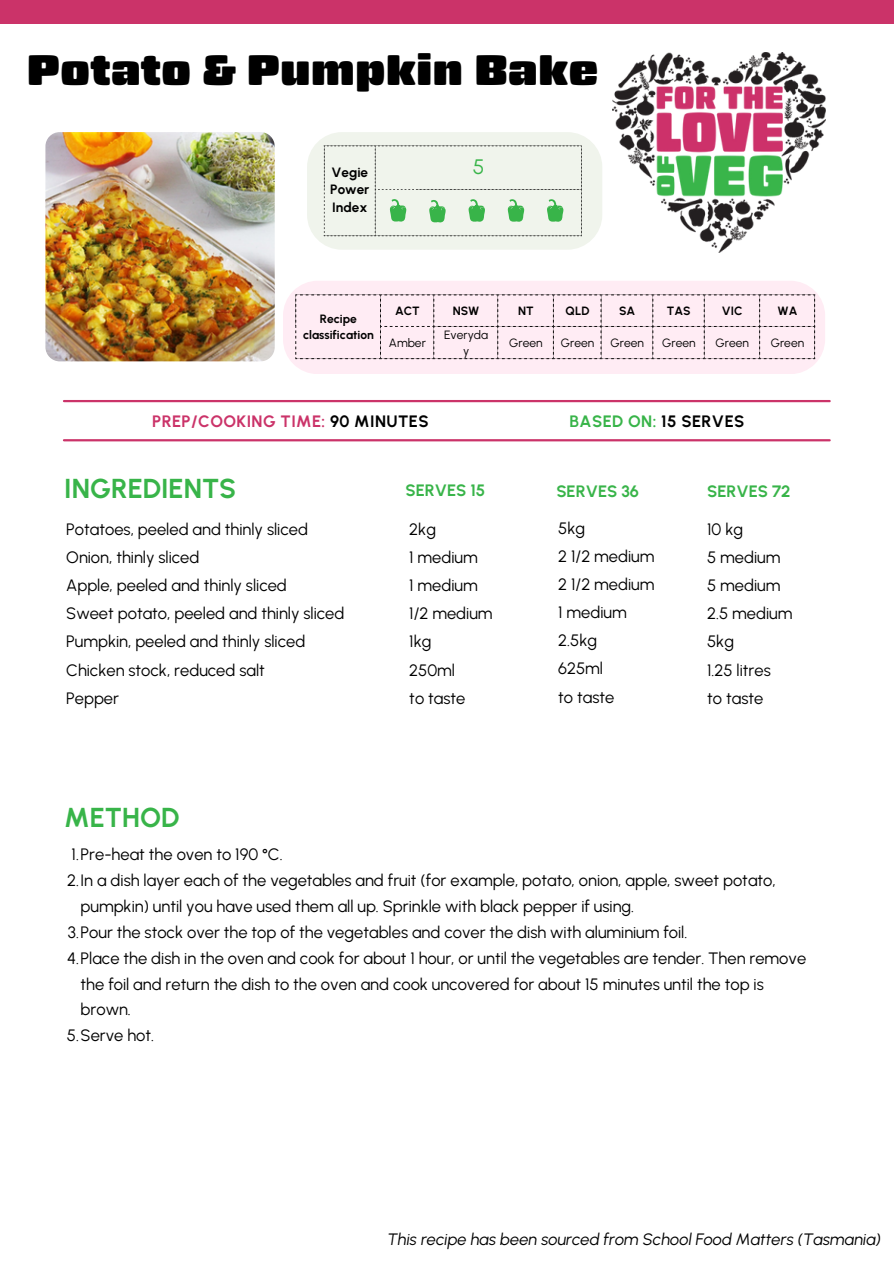
<style>
.page{position:relative;width:894px;height:1264px;background:#fff}
.page>*{position:absolute;margin:0;border:0;box-sizing:border-box;transform-origin:0 0}
.t1{font:42.6px "Gigalypse";color:#000}
.t2{font:700 27.3px "Urbanist";color:#38b449}
.t3{font:20.85px "Urbanist";color:#38b449}
.t4{font:16.5px/25.8px "Urbanist";color:#000}
.t5{font:italic 16.5px "Urbanist";color:#000}
.t6{font:700 16.5px "Urbanist";letter-spacing:.025em;color:#cb3369}
.t7{font:700 16.5px "Urbanist";color:#38b449}
.t8{font:700 16.5px "Urbanist";letter-spacing:.025em;color:#38b449}
.t9{font:700 13.5px/17.9px "Urbanist";color:#000;text-align:justify}
.t10{font:12px/16px "Urbanist";color:#000;text-align:center}
.t11{font:700 12px/16px "Urbanist";color:#000;text-align:center}
.s1{color:#000}
</style>
<div class="page">
<img style="left:45px;top:132px;width:230px;height:229px;border-radius:14px">
<hr style="left:64px;top:439px;width:765px;height:2px;background:#cb3369">
<img style="left:612px;top:53px;width:213px;height:199px">
<div style="left:0;top:0;width:893px;height:24px;background:#cb3369"></div>
<hr style="left:64px;top:400px;width:765px;height:2px;background:#cb3369">
<svg style="left:283px;top:281px;width:541px;height:93px;background:#feecf3"></svg>
<svg style="left:295px;top:294px;width:519px;height:65px;background:#f5e3eb"></svg>
<div style="left:307px;top:132px;width:295px;height:118px;background:#f0f4ec;border-radius:35px"></div>
<svg style="left:324px;top:146px;width:258px;height:90px"></svg>
<p class="t1" style="left:27px;top:50px;width:573px">Potato &amp; Pumpkin Bake</p>
<p class="t9" style="left:330px;top:163px;width:41px">Vegie Power Index</p>
<p class="t3" style="left:472px;top:154px;width:13px">5</p>
<p class="t11" style="left:303px;top:311px;width:72px">Recipe classification</p>
<p class="t11" style="left:395px;top:303px;width:26px">ACT</p>
<p class="t11" style="left:452px;top:303px;width:28px">NSW</p>
<p class="t11" style="left:518px;top:303px;width:17px">NT</p>
<p class="t11" style="left:565px;top:303px;width:25px">QLD</p>
<p class="t11" style="left:619px;top:303px;width:18px">SA</p>
<p class="t11" style="left:666px;top:303px;width:25px">TAS</p>
<p class="t11" style="left:721px;top:303px;width:22px">VIC</p>
<p class="t11" style="left:777px;top:303px;width:21px">WA</p>
<p class="t10" style="left:389px;top:334px;width:38px">Amber</p>
<p class="t10" style="left:444px;top:326px;width:45px">Everyda y</p>
<p class="t10" style="left:509px;top:334px;width:35px">Green</p>
<p class="t10" style="left:560px;top:334px;width:35px">Green</p>
<p class="t10" style="left:610px;top:334px;width:35px">Green</p>
<p class="t10" style="left:662px;top:334px;width:35px">Green</p>
<p class="t10" style="left:715px;top:334px;width:35px">Green</p>
<p class="t10" style="left:770px;top:334px;width:35px">Green</p>
<p class="t6" style="left:152px;top:411px;width:278px">PREP/COOKING TIME: <span class="s1">90 MINUTES</span></p>
<h2 class="t8" style="left:569px;top:411px;width:176px">BASED ON: <span class="s1">15 SERVES</span></h2>
<p class="t2" style="left:64px;top:472px;width:173px">INGREDIENTS</p>
<p class="t7" style="left:556px;top:481px;width:84px">SERVES 36</p>
<p class="t7" style="left:707px;top:481px;width:85px">SERVES 72</p>
<p class="t4" style="left:409px;top:516px;width:28px">2kg</p>
<p class="t4" style="left:409px;top:544px;width:70px">1 medium</p>
<p class="t4" style="left:409px;top:572px;width:70px">1 medium</p>
<p class="t4" style="left:409px;top:600px;width:85px">1/2 medium</p>
<p class="t4" style="left:409px;top:628px;width:24px">1kg</p>
<p class="t4" style="left:409px;top:657px;width:47px">250ml</p>
<p class="t4" style="left:409px;top:685px;width:58px">to taste</p>
<h3 class="t7" style="left:405px;top:480px;width:81px">SERVES 15</h3>
<p class="t4" style="left:558px;top:515px;width:28px">5kg</p>
<p class="t4" style="left:558px;top:543px;width:98px">2 1/2 medium</p>
<p class="t4" style="left:558px;top:571px;width:98px">2 1/2 medium</p>
<p class="t4" style="left:558px;top:599px;width:70px">1 medium</p>
<p class="t4" style="left:558px;top:627px;width:40px">2.5kg</p>
<p class="t4" style="left:558px;top:655px;width:46px">625ml</p>
<p class="t4" style="left:558px;top:684px;width:58px">to taste</p>
<h3 class="t4" style="left:66px;top:516px;width:243px">Potatoes, peeled and thinly sliced</h3>
<h2 class="t4" style="left:66px;top:544px;width:134px">Onion, thinly sliced</h2>
<h3 class="t4" style="left:66px;top:572px;width:222px">Apple, peeled and thinly sliced</h3>
<h3 class="t4" style="left:66px;top:600px;width:279px">Sweet potato, peeled and thinly sliced</h3>
<h3 class="t4" style="left:66px;top:628px;width:240px">Pumpkin, peeled and thinly sliced</h3>
<p class="t4" style="left:66px;top:657px;width:200px">Chicken stock, reduced salt</p>
<p class="t4" style="left:66px;top:685px;width:54px">Pepper</p>
<p class="t4" style="left:707px;top:516px;width:37px">10 kg</p>
<p class="t4" style="left:707px;top:544px;width:75px">5 medium</p>
<p class="t4" style="left:707px;top:572px;width:75px">5 medium</p>
<p class="t4" style="left:707px;top:600px;width:87px">2.5 medium</p>
<p class="t4" style="left:707px;top:628px;width:28px">5kg</p>
<p class="t4" style="left:707px;top:657px;width:65px">1.25 litres</p>
<p class="t4" style="left:707px;top:685px;width:58px">to taste</p>
<p class="t2" style="left:64px;top:801px;width:117px">METHOD</p>
<p class="t4" style="left:72px;top:841px;width:212px">1.Pre-heat the oven to 190 °C.</p>
<p class="t4" style="left:81px;top:867px;width:696px;text-indent:-14px">2.In a dish layer each of the vegetables and fruit (for example, potato, onion, apple, sweet potato, pumpkin) until you have used them all up. Sprinkle with black pepper if using.</p>
<p class="t4" style="left:68px;top:919px;width:621px">3.Pour the stock over the top of the vegetables and cover the dish with aluminium foil.</p>
<p class="t4" style="left:81px;top:944px;width:726px;text-indent:-14px">4.Place the dish in the oven and cook for about 1 hour, or until the vegetables are tender. Then remove the foil and return the dish to the oven and cook uncovered for about 15 minutes until the top is brown.</p>
<p class="t4" style="left:67px;top:1022px;width:89px">5.Serve hot.</p>
<p class="t5" style="left:387px;top:1229px;width:495px">This recipe has been sourced from School Food Matters (Tasmania)</p>
</div>
